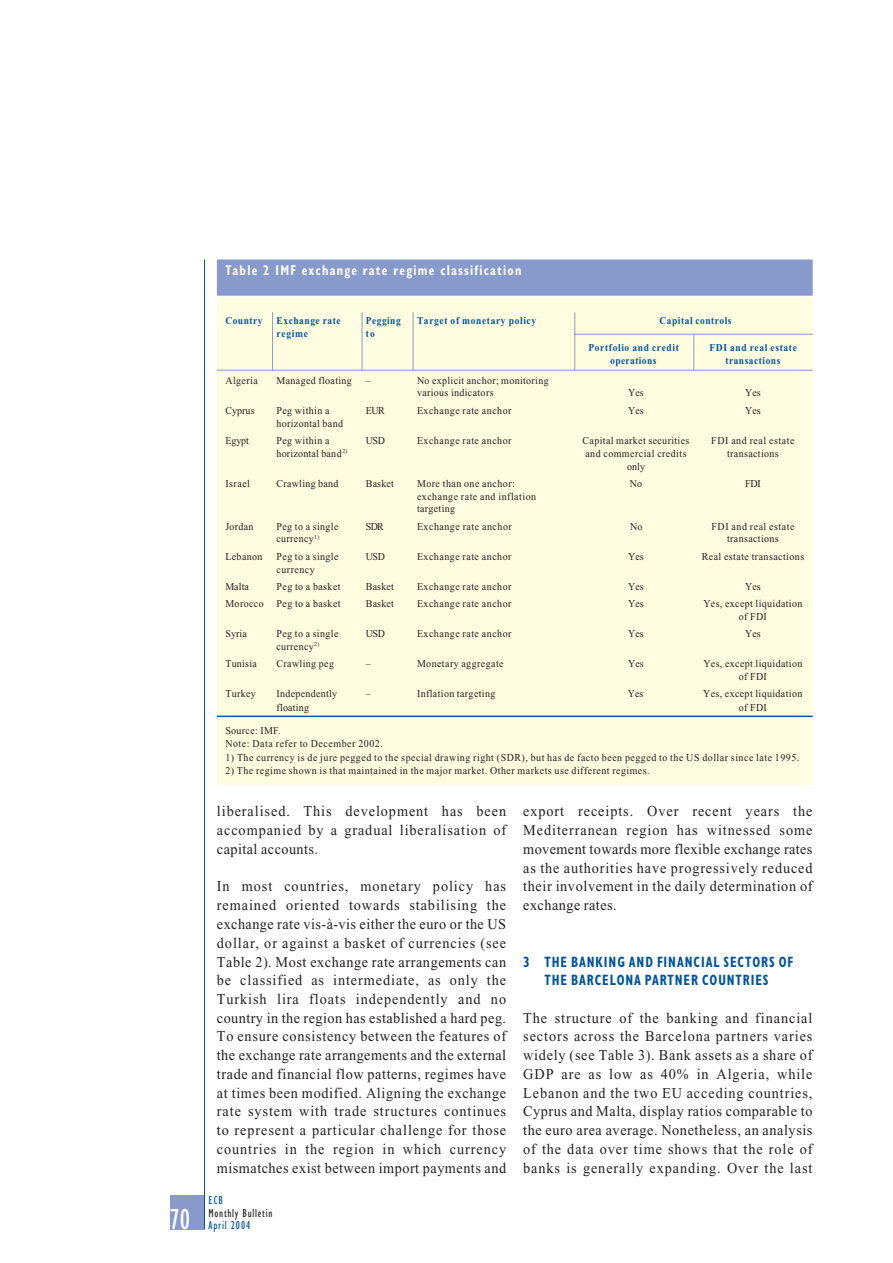
<style>
.page{position:relative;width:893px;height:1263px;background:#fff}
.page>*{position:absolute;margin:0;border:0;box-sizing:border-box;transform-origin:0 0}
.t1{font:condensed 30px "Gill Sans";color:#fff;scale:.95 1}
.t2{font:15px/18.8px "Times";letter-spacing:.04em;color:#231f20;text-align:justify;scale:.95 1}
.t3{font:700 condensed 15px/18.8px "Gill Sans";letter-spacing:.07em;color:#0153a0;text-align:center;scale:.85 1}
.t4{font:700 condensed 14.25px "Gill Sans";letter-spacing:.1em;color:#fff;scale:.85 1}
.t5{font:condensed 12px "Gill Sans";letter-spacing:.07em;color:#231f20;scale:.95 1}
.t6{font:condensed 12px "Gill Sans";letter-spacing:.075em;color:#0153a0;scale:.95 1}
.t7{font:10.5px/12.9px "Times";letter-spacing:.04em;color:#231f20;scale:.95 1}
.t8{font:700 10.5px "Times";letter-spacing:.06em;color:#0153a0;scale:.9 1}
.t9{font:700 10.5px "Times";letter-spacing:.04em;color:#0153a0;scale:.9 1}
.t10{font:10.5px "Times";letter-spacing:.02em;color:#231f20;scale:.95 1}
.s1{color:#fffce0}
</style>
<div class="page">
<div style="left:170px;top:1195px;width:34px;height:34px;background:#889acb"></div>
<hr style="left:204px;top:260px;width:1px;height:969px;background:#0153a0">
<div style="left:217px;top:292px;width:595px;height:493px;background:#fffce0"></div>
<hr style="left:217px;top:370px;width:595px;height:1px;background:#889acb">
<hr style="left:217px;top:716px;width:595px;height:1px;background:#0153a0">
<div style="left:217px;top:260px;width:595px;height:36px;background:#889acb"></div>
<hr style="left:217px;top:296px;width:595px;height:1px;background:#fff">
<hr style="left:272px;top:312px;width:1px;height:59px;background:#889acb">
<hr style="left:362px;top:312px;width:1px;height:59px;background:#889acb">
<hr style="left:412px;top:312px;width:1px;height:59px;background:#889acb">
<hr style="left:574px;top:312px;width:1px;height:59px;background:#889acb">
<hr style="left:693px;top:334px;width:1px;height:37px;background:#889acb">
<hr style="left:574px;top:334px;width:238px;height:1px;background:#889acb">
<h1 class="t1" style="left:169px;top:1208px;width:23px">70</h1>
<p class="t4" style="left:225px;top:265px;width:350px"><span class="s1">Table 2</span> IMF exchange rate regime classification</p>
<p class="t8" style="left:225px;top:317px;width:43px">Country</p>
<p class="t8" style="left:276px;top:317px;width:73px">Exchange rate</p>
<p class="t8" style="left:366px;top:317px;width:40px">Pegging</p>
<p class="t8" style="left:417px;top:317px;width:134px">Target of monetary policy</p>
<p class="t8" style="left:659px;top:317px;width:82px">Capital controls</p>
<p class="t8" style="left:276px;top:330px;width:37px">regime</p>
<p class="t8" style="left:366px;top:330px;width:11px">to</p>
<p class="t8" style="left:588px;top:344px;width:102px">Portfolio and credit</p>
<p class="t8" style="left:709px;top:344px;width:99px">FDI and real estate</p>
<p class="t9" style="left:610px;top:357px;width:53px">operations</p>
<p class="t8" style="left:725px;top:357px;width:63px">transactions</p>
<p class="t7" style="left:225px;top:375px;width:36px">Algeria</p>
<p class="t7" style="left:276px;top:375px;width:81px">Managed floating</p>
<p class="t7" style="left:366px;top:375px;width:7px">–</p>
<p class="t7" style="left:417px;top:375px;width:140px">No explicit anchor; monitoring various indicators</p>
<p class="t7" style="left:628px;top:388px;width:18px">Yes</p>
<p class="t7" style="left:745px;top:388px;width:18px">Yes</p>
<p class="t7" style="left:225px;top:405px;width:32px">Cyprus</p>
<p class="t7" style="left:276px;top:405px;width:57px">Peg within a</p>
<p class="t7" style="left:366px;top:405px;width:22px">EUR</p>
<p class="t7" style="left:417px;top:405px;width:101px">Exchange rate anchor</p>
<p class="t7" style="left:628px;top:405px;width:18px">Yes</p>
<p class="t7" style="left:745px;top:405px;width:18px">Yes</p>
<p class="t7" style="left:276px;top:418px;width:71px">horizontal band</p>
<p class="t7" style="left:225px;top:435px;width:26px">Egypt</p>
<p class="t7" style="left:276px;top:435px;width:57px">Peg within a</p>
<p class="t7" style="left:366px;top:435px;width:22px">USD</p>
<p class="t7" style="left:417px;top:435px;width:101px">Exchange rate anchor</p>
<p class="t7" style="left:582px;top:435px;width:114px">Capital market securities</p>
<p class="t7" style="left:711px;top:435px;width:89px">FDI and real estate</p>
<p class="t7" style="left:276px;top:448px;width:76px">horizontal band<sup>2)</sup></p>
<p class="t7" style="left:585px;top:448px;width:108px">and commercial credits</p>
<p class="t7" style="left:727px;top:448px;width:56px">transactions</p>
<p class="t7" style="left:627px;top:461px;width:20px">only</p>
<p class="t7" style="left:225px;top:478px;width:27px">Israel</p>
<p class="t7" style="left:276px;top:478px;width:67px">Crawling band</p>
<p class="t7" style="left:366px;top:478px;width:31px">Basket</p>
<p class="t7" style="left:417px;top:478px;width:105px">More than one anchor:</p>
<p class="t7" style="left:629px;top:478px;width:15px">No</p>
<p class="t7" style="left:745px;top:478px;width:18px">FDI</p>
<p class="t7" style="left:417px;top:491px;width:127px">exchange rate and inflation targeting</p>
<p class="t7" style="left:225px;top:521px;width:31px">Jordan</p>
<p class="t7" style="left:276px;top:521px;width:67px">Peg to a single</p>
<p class="t7" style="left:366px;top:521px;width:20px">SDR</p>
<p class="t7" style="left:417px;top:521px;width:101px">Exchange rate anchor</p>
<p class="t7" style="left:630px;top:521px;width:15px">No</p>
<p class="t7" style="left:711px;top:521px;width:89px">FDI and real estate</p>
<p class="t7" style="left:276px;top:533px;width:47px">currency<sup>1)</sup></p>
<p class="t7" style="left:727px;top:533px;width:56px">transactions</p>
<p class="t7" style="left:225px;top:551px;width:41px">Lebanon</p>
<p class="t7" style="left:276px;top:551px;width:67px">Peg to a single</p>
<p class="t7" style="left:366px;top:551px;width:22px">USD</p>
<p class="t7" style="left:417px;top:551px;width:101px">Exchange rate anchor</p>
<p class="t7" style="left:628px;top:551px;width:18px">Yes</p>
<p class="t7" style="left:701px;top:551px;width:109px">Real estate transactions</p>
<p class="t7" style="left:276px;top:564px;width:42px">currency</p>
<p class="t7" style="left:225px;top:581px;width:26px">Malta</p>
<p class="t7" style="left:276px;top:581px;width:69px">Peg to a basket</p>
<p class="t7" style="left:366px;top:581px;width:31px">Basket</p>
<p class="t7" style="left:417px;top:581px;width:101px">Exchange rate anchor</p>
<p class="t7" style="left:628px;top:581px;width:18px">Yes</p>
<p class="t7" style="left:745px;top:581px;width:18px">Yes</p>
<p class="t7" style="left:225px;top:598px;width:123px">Morocco Peg to a basket</p>
<p class="t7" style="left:366px;top:598px;width:31px">Basket</p>
<p class="t7" style="left:417px;top:598px;width:101px">Exchange rate anchor</p>
<p class="t7" style="left:628px;top:598px;width:18px">Yes</p>
<p class="t7" style="left:703px;top:598px;width:106px;text-align:center">Yes, except liquidation of FDI</p>
<p class="t7" style="left:225px;top:628px;width:24px">Syria</p>
<p class="t7" style="left:276px;top:628px;width:67px">Peg to a single</p>
<p class="t7" style="left:366px;top:628px;width:22px">USD</p>
<p class="t7" style="left:417px;top:628px;width:101px">Exchange rate anchor</p>
<p class="t7" style="left:628px;top:628px;width:18px">Yes</p>
<p class="t7" style="left:745px;top:628px;width:18px">Yes</p>
<p class="t7" style="left:276px;top:641px;width:47px">currency<sup>2)</sup></p>
<p class="t7" style="left:225px;top:658px;width:35px">Tunisia</p>
<p class="t7" style="left:276px;top:658px;width:62px">Crawling peg</p>
<p class="t7" style="left:366px;top:658px;width:7px">–</p>
<p class="t7" style="left:417px;top:658px;width:93px">Monetary aggregate</p>
<p class="t7" style="left:628px;top:658px;width:18px">Yes</p>
<p class="t7" style="left:703px;top:658px;width:106px;text-align:center">Yes, except liquidation of FDI</p>
<p class="t7" style="left:225px;top:688px;width:33px">Turkey</p>
<p class="t7" style="left:276px;top:688px;width:65px">Independently</p>
<p class="t7" style="left:366px;top:688px;width:7px">–</p>
<p class="t7" style="left:417px;top:688px;width:84px">Inflation targeting</p>
<p class="t7" style="left:627px;top:688px;width:18px">Yes</p>
<p class="t7" style="left:703px;top:688px;width:106px">Yes, except liquidation</p>
<p class="t10" style="left:276px;top:703px;width:36px">floating</p>
<p class="t7" style="left:738px;top:702px;width:31px">of FDI</p>
<p class="t7" style="left:225px;top:725px;width:167px;line-height:13.5px">Source: IMF.<br>Note: Data refer to December 2002.</p>
<p class="t7" style="left:225px;top:752px;width:605px">1) The currency is de jure pegged to the special drawing right (SDR), but has de facto been pegged to the US dollar since late 1995.</p>
<p class="t7" style="left:225px;top:766px;width:448px">2) The regime shown is that maintained in the major market. Other markets use different regimes.</p>
<p class="t2" style="left:217px;top:803px;width:306px">liberalised. This development has been accompanied by a gradual liberalisation of capital accounts.</p>
<p class="t2" style="left:217px;top:879px;width:306px">In most countries, monetary policy has remained oriented towards stabilising the exchange rate vis-à-vis either the euro or the US dollar, or against a basket of currencies (see Table 2). Most exchange rate arrangements can be classified as intermediate, as only the Turkish lira floats independently and no country in the region has established a hard peg.<br>To ensure consistency between the features of the exchange rate arrangements and the external trade and financial flow patterns, regimes have at times been modified. Aligning the exchange rate system with trade structures continues to represent a particular challenge for those countries in the region in which currency mismatches exist between import payments and</p>
<p class="t6" style="left:208px;top:1196px;width:17px">ECB</p>
<p class="t5" style="left:208px;top:1208px;width:69px">Monthly Bulletin</p>
<p class="t6" style="left:208px;top:1221px;width:45px">April 2004</p>
<p class="t2" style="left:523px;top:803px;width:306px">export receipts. Over recent years the Mediterranean region has witnessed some movement towards more flexible exchange rates as the authorities have progressively reduced their involvement in the daily determination of exchange rates.</p>
<p class="t3" style="left:523px;top:954px;width:319px">3 THE BANKING AND FINANCIAL SECTORS OF<br>THE BARCELONA PARTNER COUNTRIES</p>
<p class="t2" style="left:523px;top:1010px;width:306px">The structure of the banking and financial sectors across the Barcelona partners varies widely (see Table 3). Bank assets as a share of GDP are as low as 40% in Algeria, while Lebanon and the two EU acceding countries, Cyprus and Malta, display ratios comparable to the euro area average. Nonetheless, an analysis of the data over time shows that the role of banks is generally expanding. Over the last</p>
</div>
